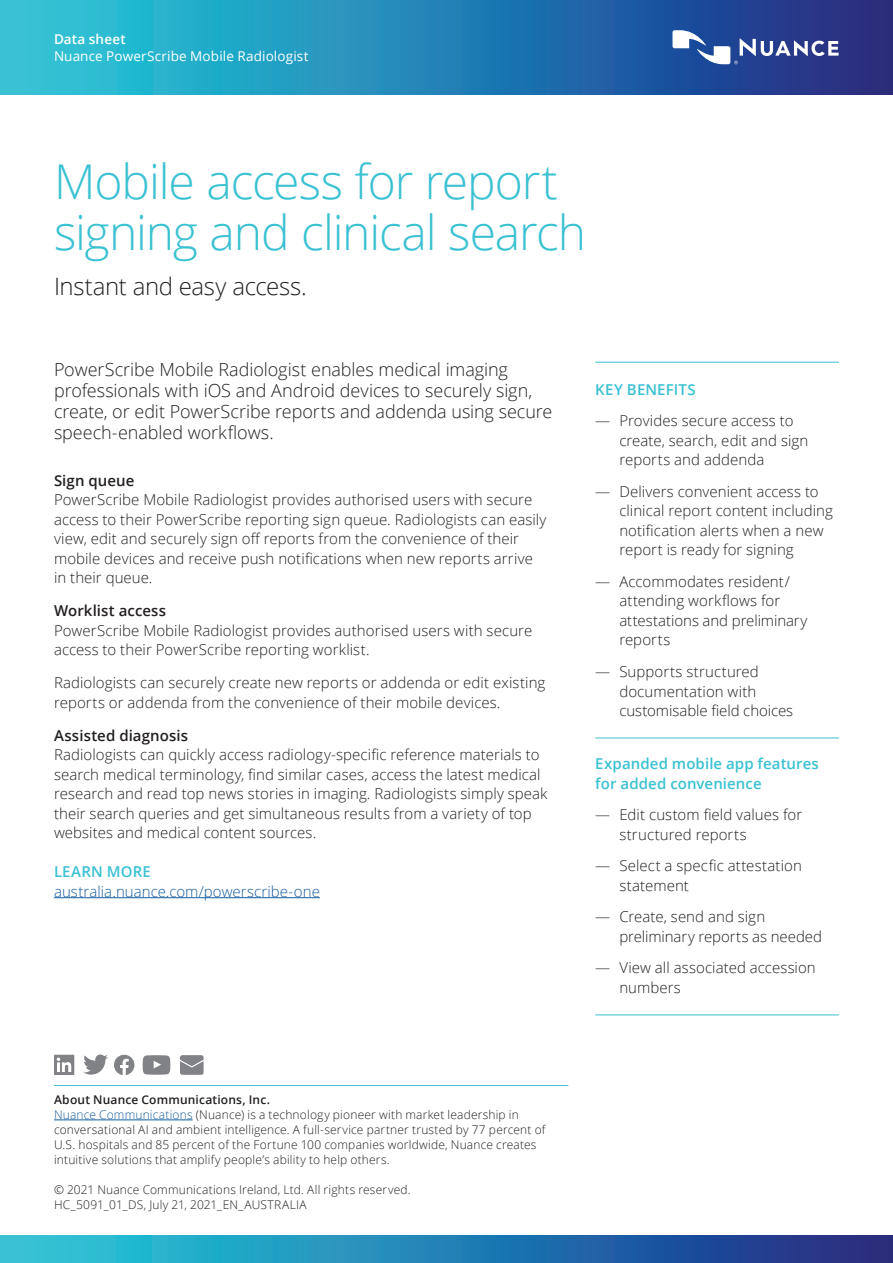
<style>
.page{position:relative;width:893px;height:1263px;background:#fff}
.page>*{position:absolute;margin:0;border:0;box-sizing:border-box;transform-origin:0 0}
.t1{font:300 48px/51px "Open Sans";letter-spacing:-.025em;color:#3ac1d2}
.t2{font:300 24px "Open Sans";letter-spacing:-.015em;color:#231f20}
.t3{font:300 18px/21px "Open Sans";letter-spacing:-.005em;color:#231f20}
.t4{font:300 15px/19.5px "Open Sans";letter-spacing:.005em;color:#231f20}
.t5{font:600 15px/19.5px "Open Sans";letter-spacing:.005em;color:#3ac1d2}
.t6{font:600 15px "Open Sans";letter-spacing:.005em;color:#231f20}
.t7{font:300 15px "Open Sans";letter-spacing:.005em;color:#175d9e}
.t8{font:13.5px "Open Sans";letter-spacing:.01em;color:#fff}
.t9{font:600 13.5px "Open Sans";letter-spacing:.01em;color:#fff}
.t10{font:300 12px/15px "Open Sans";letter-spacing:.015em;color:#231f20}
.s1{font-weight:600}
.s2{color:#175d9e}
</style>
<div class="page">
<svg style="left:0;top:1236px;width:893px;height:27px;background:#247db1"></svg>
<svg style="left:0;top:0;width:893px;height:94px;background:#2481b3"></svg>
<svg style="left:672px;top:30px;width:167px;height:34px"></svg>
<hr style="left:595px;top:362px;width:244px;height:1px;background:#3ac1d2">
<hr style="left:595px;top:738px;width:244px;height:1px;background:#3ac1d2">
<hr style="left:54px;top:897px;width:266px;height:1px;background:#175d9e">
<hr style="left:595px;top:1014px;width:244px;height:1px;background:#3ac1d2">
<svg style="left:54px;top:1055px;width:20px;height:20px"></svg>
<svg style="left:83px;top:1054px;width:25px;height:20px"></svg>
<svg style="left:114px;top:1055px;width:20px;height:20px"></svg>
<svg style="left:143px;top:1055px;width:27px;height:20px"></svg>
<svg style="left:180px;top:1055px;width:24px;height:20px"></svg>
<hr style="left:54px;top:1085px;width:514px;height:1px;background:#3ac1d2">
<hr style="left:54px;top:1119px;width:139px;height:1px;background:#175d9e">
<p class="t9" style="left:54px;top:30px;width:73px">Data sheet</p>
<p class="t8" style="left:54px;top:47px;width:256px">Nuance PowerScribe Mobile Radiologist</p>
<h1 class="t1" style="left:54px;top:155px;width:534px">Mobile access for report signing and clinical search</h1>
<h2 class="t2" style="left:54px;top:270px;width:254px">Instant and easy access.</h2>
<p class="t3" style="left:54px;top:358px;width:500px">PowerScribe Mobile Radiologist enables medical imaging professionals with iOS and Android devices to securely sign, create, or edit PowerScribe reports and addenda using secure speech-enabled workflows.</p>
<p class="t6" style="left:54px;top:470px;width:82px">Sign queue</p>
<p class="t4" style="left:54px;top:489px;width:494px">PowerScribe Mobile Radiologist provides authorised users with secure access to their PowerScribe reporting sign queue. Radiologists can easily view, edit and securely sign off reports from the convenience of their mobile devices and receive push notifications when new reports arrive in their queue.</p>
<p class="t6" style="left:54px;top:600px;width:114px">Worklist access</p>
<p class="t4" style="left:54px;top:620px;width:480px">PowerScribe Mobile Radiologist provides authorised users with secure access to their PowerScribe reporting worklist.</p>
<p class="t4" style="left:54px;top:672px;width:493px">Radiologists can securely create new reports or addenda or edit existing reports or addenda from the convenience of their mobile devices.</p>
<p class="t6" style="left:54px;top:725px;width:136px">Assisted diagnosis</p>
<p class="t4" style="left:54px;top:744px;width:495px">Radiologists can quickly access radiology-specific reference materials to search medical terminology, find similar cases, access the latest medical research and read top news stories in imaging. Radiologists simply speak their search queries and get simultaneous results from a variety of top websites and medical content sources.</p>
<p class="t5" style="left:54px;top:861px;width:98px">LEARN MORE</p>
<p class="t7" style="left:54px;top:881px;width:267px">australia.nuance.com/powerscribe-one</p>
<p class="t5" style="left:595px;top:379px;width:102px">KEY BENEFITS</p>
<p class="t4" style="left:619px;top:411px;width:190px;text-indent:-24px">— Provides secure access to create, search, edit and sign reports and addenda</p>
<p class="t4" style="left:619px;top:481px;width:215px;text-indent:-24px">— Delivers convenient access to clinical report content including notification alerts when a new report is ready for signing</p>
<p class="t4" style="left:619px;top:571px;width:190px;text-indent:-24px">— Accommodates resident/ attending workflows for attestations and preliminary reports</p>
<p class="t4" style="left:619px;top:661px;width:175px;text-indent:-24px">— Supports structured documentation with customisable field choices</p>
<p class="t5" style="left:595px;top:754px;width:225px">Expanded mobile app features for added convenience</p>
<p class="t4" style="left:619px;top:805px;width:184px;text-indent:-24px">— Edit custom field values for structured reports</p>
<p class="t4" style="left:619px;top:856px;width:184px;text-indent:-24px">— Select a specfic attestation statement</p>
<p class="t4" style="left:619px;top:907px;width:204px;text-indent:-24px">— Create, send and sign preliminary reports as needed</p>
<p class="t4" style="left:619px;top:958px;width:198px;text-indent:-24px">— View all associated accession numbers</p>
<p class="t10" style="left:54px;top:1092px;width:493px"><span class="s1">About Nuance Communications, Inc.<br></span><span class="s2">Nuance Communications</span> (Nuance) is a technology pioneer with market leadership in conversational AI and ambient intelligence. A full-service partner trusted by 77 percent of U.S. hospitals and 85 percent of the Fortune 100 companies worldwide, Nuance creates intuitive solutions that amplify people’s ability to help others.</p>
<p class="t10" style="left:54px;top:1182px;width:358px">© 2021 Nuance Communications Ireland, Ltd. All rights reserved.<br>HC_5091_01_DS, July 21, 2021_EN_AUSTRALIA</p>
</div>
